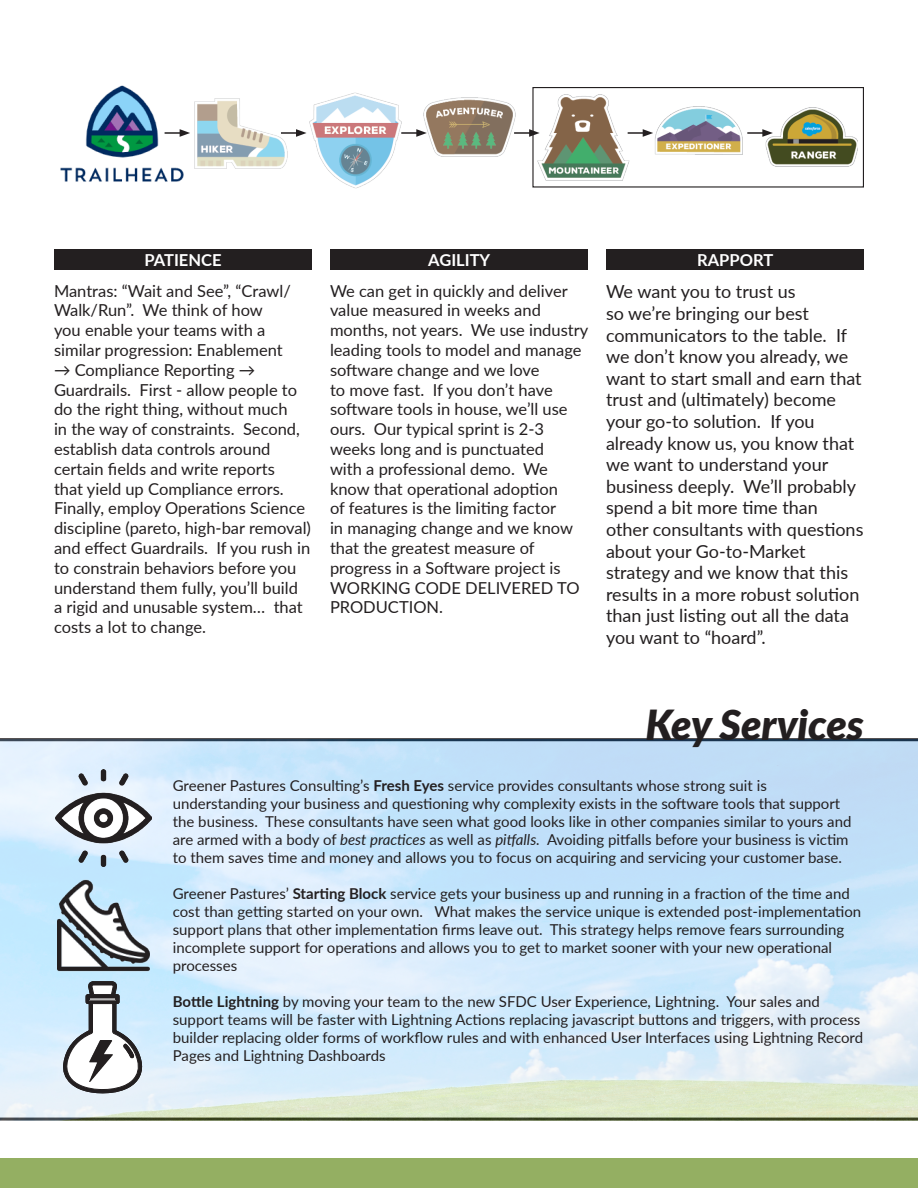
<style>
.page{position:relative;width:918px;height:1188px;background:#fff}
.page>*{position:absolute;margin:0;border:0;box-sizing:border-box;transform-origin:0 0}
.t1{font:italic 900 41.4px "Lato";color:#231f20}
.t2{font:18px/21.6px "Lato";color:#231f20}
.t3{font:16.5px/19.8px "Lato";color:#231f20}
.t4{font:700 16.5px "Lato";color:#fff}
.t5{font:15px/18px "Lato";color:#231f20}
.s1{font-weight:700}
.s2{font-style:italic}
</style>
<div class="page">
<img style="left:0;top:740px;width:918px;height:381px">
<img style="left:60px;top:85px;width:124px;height:97px">
<div style="left:0;top:1159px;width:918px;height:29px;background:#94af62"></div>
<div style="left:606px;top:249px;width:258px;height:21px;background:#231f20"></div>
<div style="left:330px;top:249px;width:258px;height:21px;background:#231f20"></div>
<div style="left:54px;top:249px;width:258px;height:21px;background:#231f20"></div>
<img style="left:423px;top:98px;width:93px;height:58px">
<img style="left:655px;top:106px;width:88px;height:49px">
<img style="left:309px;top:92px;width:92px;height:97px">
<img style="left:195px;top:99px;width:92px;height:70px">
<img style="left:537px;top:94px;width:93px;height:86px">
<img style="left:766px;top:108px;width:92px;height:59px">
<svg style="left:165px;top:129px;width:25px;height:8px"></svg>
<svg style="left:281px;top:129px;width:26px;height:8px"></svg>
<svg style="left:401px;top:129px;width:26px;height:8px"></svg>
<svg style="left:514px;top:129px;width:26px;height:8px"></svg>
<svg style="left:628px;top:129px;width:25px;height:8px"></svg>
<svg style="left:747px;top:129px;width:26px;height:8px"></svg>
<div style="left:532px;top:87px;width:332px;height:101px;border:1px solid #231f20"></div>
<svg style="left:62px;top:981px;width:82px;height:113px"></svg>
<img style="left:58px;top:879px;width:92px;height:92px">
<img style="left:80px;top:1040px;width:41px;height:42px">
<svg style="left:58px;top:866px;width:92px;height:3px"></svg>
<img style="left:55px;top:769px;width:97px;height:97px">
<p class="t4" style="left:144px;top:248px;width:79px">PATIENCE</p>
<p class="t3" style="left:54px;top:280px;width:238px">Mantras: “Wait and See”, “Crawl/<br>Walk/Run”. We think of how you enable your teams with a similar progression: Enablement</p>
<p class="t3" style="left:54px;top:359px;width:258px">→ Compliance Reporting → Guardrails. First - allow people to do the right thing, without much<br>in the way of constraints. Second, establish data controls around certain fields and write reports<br>that yield up Compliance errors.<br>Finally, employ Operations Science discipline (pareto, high-bar removal) and effect Guardrails. If you rush in to constrain behaviors before you understand them fully, you’ll build<br>a rigid and unusable system… that costs a lot to change.</p>
<p class="t4" style="left:428px;top:248px;width:64px">AGILITY</p>
<p class="t3" style="left:330px;top:280px;width:260px">We can get in quickly and deliver value measured in weeks and months, not years. We use industry leading tools to model and manage software change and we love<br>to move fast. If you don’t have software tools in house, we’ll use ours. Our typical sprint is 2-3 weeks long and is punctuated<br>with a professional demo. We know that operational adoption<br>of features is the limiting factor<br>in managing change and we know that the greatest measure of progress in a Software project is<br>WORKING CODE DELIVERED TO<br>PRODUCTION.</p>
<p class="t4" style="left:697px;top:248px;width:78px">RAPPORT</p>
<p class="t2" style="left:606px;top:280px;width:259px">We want you to trust us<br>so we’re bringing our best communicators to the table. If we don’t know you already, we want to start small and earn that trust and (ultimately) become your go-to solution. If you already know us, you know that we want to understand your business deeply. We’ll probably spend a bit more time than other consultants with questions about your Go-to-Market strategy and we know that this results in a more robust solution than just listing out all the data you want to “hoard”.</p>
<p class="t1" style="left:645px;top:693px;width:220px">Key Services</p>
<p class="t5" style="left:173px;top:776px;width:680px">Greener Pastures Consulting’s <span class="s1">Fresh Eyes</span> service provides consultants whose strong suit is understanding your business and questioning why complexity exists in the software tools that support the business. These consultants have seen what good looks like in other companies similar to yours and are armed with a body of <span class="s2">best practices</span> as well as <span class="s2">pitfalls.</span> Avoiding pitfalls before your business is victim to them saves time and money and allows you to focus on acquiring and servicing your customer base.</p>
<p class="t5" style="left:173px;top:884px;width:690px">Greener Pastures’ <span class="s1">Starting Block</span> service gets your business up and running in a fraction of the time and cost than getting started on your own. What makes the service unique is extended post-implementation support plans that other implementation firms leave out. This strategy helps remove fears surrounding incomplete support for operations and allows you to get to market sooner with your new operational processes</p>
<p class="t5" style="left:173px;top:992px;width:692px"><span class="s1">Bottle Lightning</span> by moving your team to the new SFDC User Experience, Lightning. Your sales and support teams will be faster with Lightning Actions replacing javascript buttons and triggers, with process builder replacing older forms of workflow rules and with enhanced User Interfaces using Lightning Record Pages and Lightning Dashboards</p>
</div>
